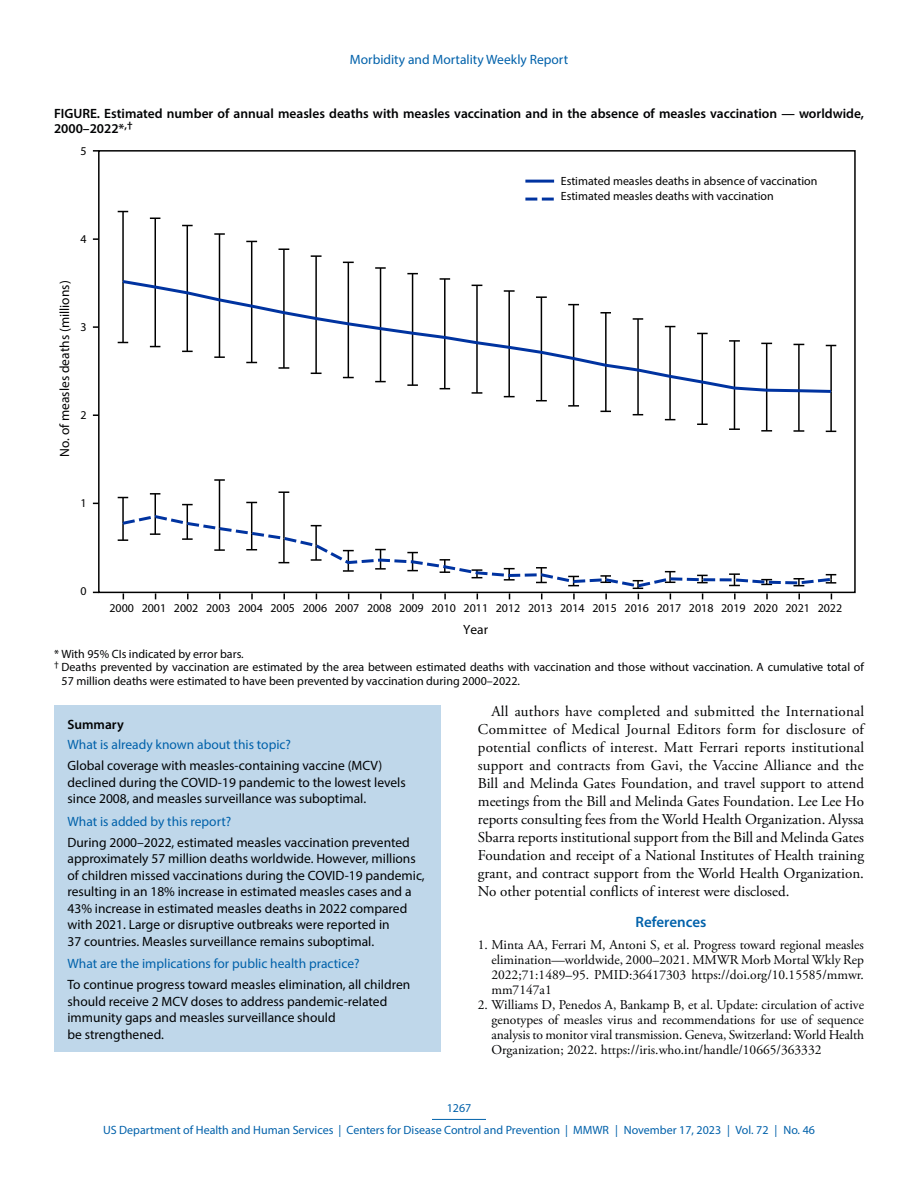
<style>
.page{position:relative;width:918px;height:1188px;background:#fff}
.page>*{position:absolute;margin:0;border:0;box-sizing:border-box;transform-origin:0 0}
.Conflict_of_Interest{font:15px/18px "Adobe Garamond Pro";color:#010203;text-align:justify}
.Ref_Title{font:600 15px "Myriad Pro";color:#0061aa}
.Summary_Box_Text{font:13.5px/16.5px "Myriad Pro";color:#010203}
.References{font:13.5px/15px "Adobe Garamond Pro";color:#010203;text-align:justify}
.Summary_Box_Heading{font:13.5px "Myriad Pro";color:#0061aa}
.Figure_Title{font:600 13.5px/15px "Myriad Pro";color:#010203}
.t1{font:13.5px "Myriad Pro";color:#000}
.Summary_Box_Ttile{font:600 13.5px "Myriad Pro";color:#010203}
._8pt_footnote_supports_indent_1{font:12px/13.5px "Myriad Pro";color:#010203}
.t2{font:12px/15px "Myriad Pro";color:#000}
.t3{font:12px/21.8px "Myriad Pro";color:#0061aa;text-align:center}
</style>
<div class="page">
<hr style="left:432px;top:1119px;width:54px;height:1px;background:#0061aa">
<hr style="left:525px;top:180px;width:29px;height:3px;background:#0033a0">
<svg style="left:525px;top:198px;width:29px;height:3px"></svg>
<svg style="left:187px;top:593px;width:2px;height:6px"></svg>
<svg style="left:219px;top:593px;width:2px;height:6px"></svg>
<svg style="left:251px;top:593px;width:2px;height:6px"></svg>
<svg style="left:283px;top:593px;width:2px;height:6px"></svg>
<svg style="left:380px;top:593px;width:2px;height:6px"></svg>
<svg style="left:412px;top:593px;width:2px;height:6px"></svg>
<svg style="left:444px;top:593px;width:2px;height:6px"></svg>
<svg style="left:573px;top:593px;width:2px;height:6px"></svg>
<svg style="left:605px;top:593px;width:2px;height:6px"></svg>
<svg style="left:734px;top:593px;width:2px;height:6px"></svg>
<svg style="left:766px;top:593px;width:2px;height:6px"></svg>
<svg style="left:798px;top:593px;width:2px;height:6px"></svg>
<hr style="left:122px;top:212px;width:2px;height:70px;background:#000">
<hr style="left:155px;top:218px;width:1px;height:69px;background:#000">
<hr style="left:187px;top:226px;width:1px;height:67px;background:#000">
<hr style="left:219px;top:234px;width:1px;height:66px;background:#000">
<svg style="left:214px;top:233px;width:11px;height:2px"></svg>
<hr style="left:251px;top:241px;width:1px;height:65px;background:#000">
<hr style="left:283px;top:249px;width:2px;height:64px;background:#000">
<svg style="left:278px;top:248px;width:11px;height:2px"></svg>
<hr style="left:315px;top:256px;width:2px;height:63px;background:#000">
<svg style="left:311px;top:255px;width:11px;height:2px"></svg>
<hr style="left:348px;top:262px;width:1px;height:62px;background:#000">
<hr style="left:380px;top:268px;width:1px;height:61px;background:#000">
<svg style="left:375px;top:267px;width:11px;height:2px"></svg>
<hr style="left:412px;top:274px;width:1px;height:59px;background:#000">
<hr style="left:508px;top:347px;width:2px;height:50px;background:#000">
<hr style="left:541px;top:352px;width:1px;height:49px;background:#000">
<hr style="left:573px;top:359px;width:1px;height:47px;background:#000">
<svg style="left:568px;top:405px;width:11px;height:2px"></svg>
<hr style="left:605px;top:365px;width:2px;height:46px;background:#000">
<hr style="left:637px;top:370px;width:2px;height:45px;background:#000">
<hr style="left:669px;top:376px;width:2px;height:44px;background:#000">
<hr style="left:702px;top:382px;width:1px;height:42px;background:#000">
<hr style="left:734px;top:388px;width:1px;height:41px;background:#000">
<svg style="left:729px;top:428px;width:11px;height:2px"></svg>
<hr style="left:766px;top:390px;width:1px;height:41px;background:#000">
<svg style="left:761px;top:430px;width:11px;height:2px"></svg>
<hr style="left:798px;top:391px;width:2px;height:40px;background:#000">
<svg style="left:793px;top:430px;width:11px;height:2px"></svg>
<hr style="left:830px;top:392px;width:2px;height:39px;background:#000">
<hr style="left:122px;top:498px;width:2px;height:25px;background:#000">
<svg style="left:150px;top:493px;width:10px;height:21px"></svg>
<svg style="left:182px;top:504px;width:11px;height:10px"></svg>
<hr style="left:219px;top:480px;width:1px;height:48px;background:#000">
<svg style="left:214px;top:479px;width:11px;height:2px"></svg>
<hr style="left:251px;top:502px;width:1px;height:31px;background:#000">
<hr style="left:283px;top:492px;width:2px;height:46px;background:#000">
<svg style="left:278px;top:491px;width:11px;height:2px"></svg>
<svg style="left:633px;top:589px;width:10px;height:10px"></svg>
<svg style="left:120px;top:278px;width:714px;height:116px"></svg>
<svg style="left:119px;top:514px;width:715px;height:75px"></svg>
<div style="left:54px;top:705px;width:386px;height:347px;background:#bfd7ea"></div>
<p class="Summary_Box_Heading" style="left:350px;top:51px;width:220px">Morbidity and Mortality Weekly Report</p>
<p class="Figure_Title" style="left:54px;top:106px;width:812px">FIGURE. Estimated number of annual measles deaths with measles vaccination and in the absence of measles vaccination — worldwide,<br>2000–2022*<sup>,†</sup></p>
<p class="t2" style="left:81px;top:143px;width:8px">5</p>
<p class="t2" style="left:81px;top:231px;width:8px">4</p>
<p class="t1" style="left:56px;top:457px;width:178px;rotate:-90deg">No. of measles deaths (millions)</p>
<p class="t2" style="left:81px;top:319px;width:8px">3</p>
<p class="t2" style="left:81px;top:407px;width:8px">2</p>
<p class="t2" style="left:81px;top:495px;width:8px">1</p>
<p class="t2" style="left:561px;top:173px;width:258px">Estimated measles deaths in absence of vaccination<br>Estimated measles deaths with vaccination</p>
<p class="t2" style="left:81px;top:583px;width:8px">0</p>
<p class="t2" style="left:110px;top:601px;width:734px">2000 2001 2002 2003 2004 2005 2006 2007 2008 2009 2010 2011 2012 2013 2014 2015 2016 2017 2018 2019 2020 2021 2022</p>
<p class="t1" style="left:463px;top:621px;width:26px">Year</p>
<p class="_8pt_footnote_supports_indent_1" style="left:54px;top:647px;width:191px">* With 95% CIs indicated by error bars.</p>
<p class="_8pt_footnote_supports_indent_1" style="left:62px;top:660px;width:804px;text-indent:-8px"><sup>†</sup> Deaths prevented by vaccination are estimated by the area between estimated deaths with vaccination and those without vaccination. A cumulative total of<br>57 million deaths were estimated to have been prevented by vaccination during 2000–2022.</p>
<h1 class="Summary_Box_Ttile" style="left:68px;top:716px;width:58px">Summary</h1>
<h1 class="Summary_Box_Heading" style="left:68px;top:736px;width:225px">What is already known about this topic?</h1>
<p class="Summary_Box_Text" style="left:68px;top:757px;width:340px">Global coverage with measles-containing vaccine (MCV) declined during the COVID-19 pandemic to the lowest levels since 2008, and measles surveillance was suboptimal.</p>
<h1 class="Summary_Box_Heading" style="left:68px;top:813px;width:165px">What is added by this report?</h1>
<p class="Summary_Box_Text" style="left:68px;top:834px;width:359px">During 2000–2022, estimated measles vaccination prevented approximately 57 million deaths worldwide. However, millions of children missed vaccinations during the COVID-19 pandemic, resulting in an 18% increase in estimated measles cases and a 43% increase in estimated measles deaths in 2022 compared with 2021. Large or disruptive outbreaks were reported in<br>37 countries. Measles surveillance remains suboptimal.</p>
<h1 class="Summary_Box_Heading" style="left:68px;top:955px;width:294px">What are the implications for public health practice?</h1>
<p class="Summary_Box_Text" style="left:68px;top:976px;width:344px">To continue progress toward measles elimination, all children should receive 2 MCV doses to address pandemic-related immunity gaps and measles surveillance should<br>be strengthened.</p>
<p class="Conflict_of_Interest" style="left:478px;top:703px;width:388px;text-indent:14px">All authors have completed and submitted the International Committee of Medical Journal Editors form for disclosure of potential conflicts of interest. Matt Ferrari reports institutional support and contracts from Gavi, the Vaccine Alliance and the Bill and Melinda Gates Foundation, and travel support to attend meetings from the Bill and Melinda Gates Foundation. Lee Lee Ho reports consulting fees from the World Health Organization. Alyssa Sbarra reports institutional support from the Bill and Melinda Gates Foundation and receipt of a National Institutes of Health training grant, and contract support from the World Health Organization.<br>No other potential conflicts of interest were disclosed.</p>
<h1 class="Ref_Title" style="left:636px;top:913px;width:72px">References</h1>
<p class="References" style="left:491px;top:938px;width:374px;text-indent:-14px">1. Minta AA, Ferrari M, Antoni S, et al. Progress toward regional measles elimination—worldwide, 2000–2021. MMWR Morb Mortal Wkly Rep 2022;71:1489–95. PMID:36417303 https://doi.org/10.15585/mmwr. mm7147a1</p>
<p class="References" style="left:491px;top:998px;width:374px;text-indent:-14px">2. Williams D, Penedos A, Bankamp B, et al. Update: circulation of active genotypes of measles virus and recommendations for use of sequence analysis to monitor viral transmission. Geneva, Switzerland: World Health Organization; 2022. https://iris.who.int/handle/10665/363332</p>
<p class="t3" style="left:103px;top:1097px;width:713px">1267<br>US Department of Health and Human Services | Centers for Disease Control and Prevention | MMWR | November 17, 2023 | Vol. 72 | No. 46</p>
</div>
